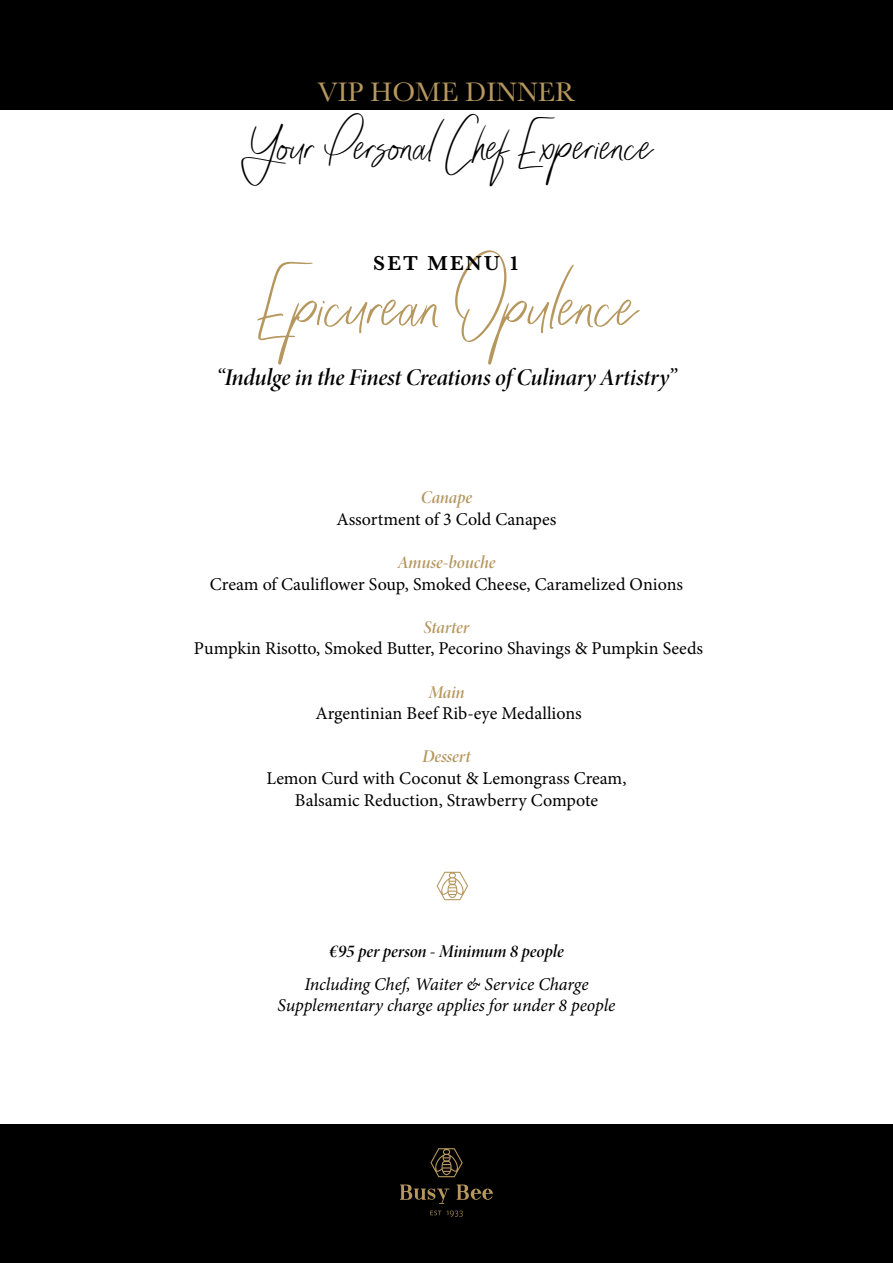
<style>
.page{position:relative;width:893px;height:1263px;background:#fff}
.page>*{position:absolute;margin:0;border:0;box-sizing:border-box;transform-origin:0 0}
.t1{font:51px "Monique Script";color:#b6975e}
.t2{font:33.9px "Monique Script";color:#000}
.t3{font:27.75px "Baskerville";color:#b6975e}
.t4{font:24px "Minion Pro Semibold It Disp";letter-spacing:-.015em;color:#000}
.t5{font:600 21px "Baskerville";letter-spacing:.1em;color:#000}
.t6{font:18px/21.6px "Minion Pro";color:#000;text-align:center}
.t7{font:italic 18px/21.6px "Minion Pro";letter-spacing:-.005em;color:#000;text-align:center}
.t8{font:18px "Minion Pro Semibold It Disp";letter-spacing:-.005em;color:#b6975e}
.t9{font:18px "Minion Pro Semibold It Disp";letter-spacing:-.005em;color:#000}
</style>
<div class="page">
<div style="left:0;top:0;width:893px;height:110px;background:#000"></div>
<div style="left:0;top:1125px;width:893px;height:138px;background:#000"></div>
<svg style="left:430px;top:1148px;width:33px;height:29px"></svg>
<svg style="left:430px;top:1210px;width:11px;height:5px"></svg>
<svg style="left:447px;top:1210px;width:16px;height:7px"></svg>
<svg style="left:400px;top:1184px;width:49px;height:20px"></svg>
<svg style="left:457px;top:1184px;width:36px;height:16px"></svg>
<svg style="left:437px;top:872px;width:31px;height:28px"></svg>
<h3 class="t3" style="left:318px;top:74px;width:259px">VIP HOME DINNER</h3>
<h2 class="t2" style="left:241px;top:127px;width:412px">Your Personal Chef Experience</h2>
<h1 class="t1" style="left:257px;top:278px;width:380px">Epicurean Opulence</h1>
<p class="t5" style="left:373px;top:248px;width:148px">SET MENU 1</p>
<h3 class="t4" style="left:216px;top:361px;width:462px">“Indulge in the Finest Creations of Culinary Artistry”</h3>
<p class="t8" style="left:421px;top:486px;width:53px">Canape</p>
<p class="t6" style="left:337px;top:508px;width:221px">Assortment of 3 Cold Canapes</p>
<p class="t8" style="left:397px;top:550px;width:99px">Amuse-bouche</p>
<p class="t6" style="left:210px;top:573px;width:475px">Cream of Cauliflower Soup, Smoked Cheese, Caramelized Onions</p>
<p class="t8" style="left:424px;top:615px;width:47px">Starter</p>
<p class="t6" style="left:194px;top:638px;width:511px">Pumpkin Risotto, Smoked Butter, Pecorino Shavings &amp; Pumpkin Seeds</p>
<p class="t8" style="left:428px;top:680px;width:38px">Main</p>
<p class="t6" style="left:315px;top:703px;width:268px">Argentinian Beef Rib-eye Medallions</p>
<p class="t8" style="left:422px;top:745px;width:50px">Dessert</p>
<p class="t6" style="left:266px;top:767px;width:361px">Lemon Curd with Coconut &amp; Lemongrass Cream,<br>Balsamic Reduction, Strawberry Compote</p>
<p class="t9" style="left:329px;top:939px;width:236px">€95 per person - Minimum 8 people</p>
<p class="t7" style="left:278px;top:973px;width:339px">Including Chef, Waiter &amp; Service Charge<br>Supplementary charge applies for under 8 people</p>
</div>
